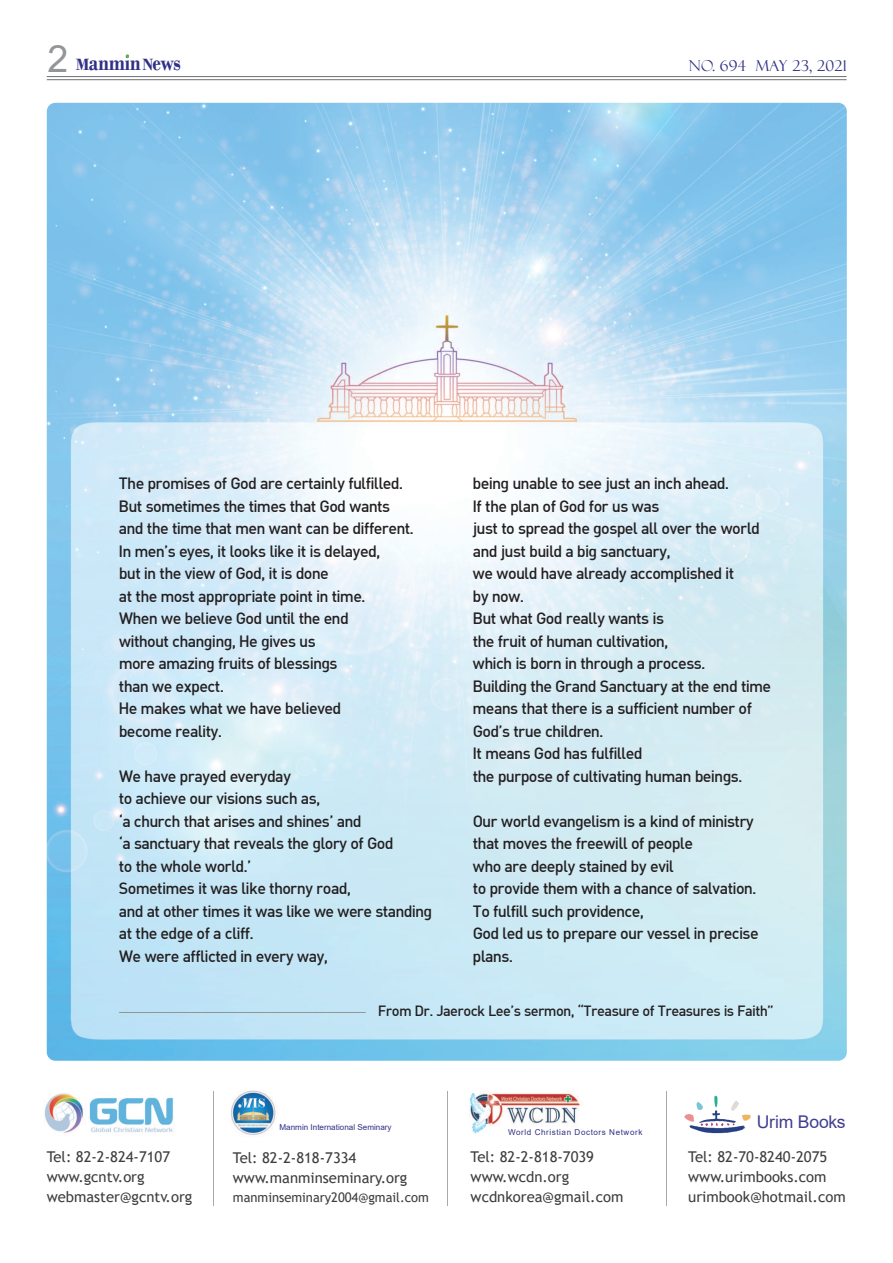
<style>
.page{position:relative;width:893px;height:1263px;background:#fff}
.page>*{position:absolute;margin:0;border:0;box-sizing:border-box;transform-origin:0 0}
.t1{font:700 23.7px "Bodoni";color:#303087;scale:.82 1}
.t2{font:17.55px "Arial";letter-spacing:-.01em;color:#413f90}
.t3{font:700 17.1px "Bodoni";color:#303087}
.t4{font:16.05px/22.5px "Dinmed";letter-spacing:-.04em;color:#231f20}
.t5{font:15px "Felix Titling";letter-spacing:.02em;color:#303087}
.t6{font:14.85px/20.2px "Trebuchet MS";color:#3e3e3f}
.t7{font:14.55px "Dinmed";letter-spacing:-.04em;color:#231f20}
.t8{font:13.2px "Trebuchet MS";color:#3e3e3f}
.t9{font:8.1px "Arial";letter-spacing:.07em;color:#303087}
.t10{font:8.1px "Arial";color:#303087}
.s1{font-family:"Arial";font-weight:400;font-size:37.5px;color:#939598}
.s2{font-size:17.1px}
</style>
<div class="page">
<hr style="left:47px;top:76px;width:799px;height:1px;background:#6d6e71">
<hr style="left:47px;top:79px;width:799px;height:1px;background:#6d6e71">
<svg style="left:126px;top:54px;width:3px;height:4px"></svg>
<img style="left:227px;top:1086px;width:52px;height:54px;border-radius:50%">
<hr style="left:213px;top:1091px;width:1px;height:115px;background:#a8a9ad">
<hr style="left:666px;top:1091px;width:1px;height:115px;background:#a8a9ad">
<hr style="left:447px;top:1091px;width:1px;height:115px;background:#a8a9ad">
<img style="left:469px;top:1091px;width:113px;height:43px">
<img style="left:44px;top:1093px;width:129px;height:41px">
<img style="left:684px;top:1095px;width:67px;height:39px">
<img style="left:47px;top:103px;width:799px;height:958px;border-radius:9px">
<hr style="left:119px;top:1012px;width:246px;height:1px;background:#939598">
<h1 class="t1" style="left:48px;top:48px;width:164px"><span class="s1">2</span> <span class="s2">M</span>anmin ews</h1>
<p class="t3" style="left:142px;top:54px;width:12px">N</p>
<p class="t5" style="left:688px;top:60px;width:159px">No. 694 May 23, 2021</p>
<p class="t4" style="left:119px;top:473px;width:297px">The promises of God are certainly fulfilled.<br>But sometimes the times that God wants and the time that men want can be different.<br>In men’s eyes, it looks like it is delayed,<br>but in the view of God, it is done<br>at the most appropriate point in time.<br>When we believe God until the end<br>without changing, He gives us<br>more amazing fruits of blessings<br>than we expect.<br>He makes what we have believed<br>become reality.</p>
<p class="t4" style="left:119px;top:766px;width:315px">We have prayed everyday<br>to achieve our visions such as,<br>‘a church that arises and shines’ and<br>‘a sanctuary that reveals the glory of God<br>to the whole world.’<br>Sometimes it was like thorny road,<br>and at other times it was like we were standing at the edge of a cliff.<br>We were afflicted in every way,</p>
<p class="t4" style="left:472px;top:473px;width:300px">being unable to see just an inch ahead.<br>If the plan of God for us was<br>just to spread the gospel all over the world and just build a big sanctuary,<br>we would have already accomplished it<br>by now.<br>But what God really wants is<br>the fruit of human cultivation,<br>which is born in through a process.<br>Building the Grand Sanctuary at the end time means that there is a sufficient number of<br>God’s true children.<br>It means God has fulfilled<br>the purpose of cultivating human beings.</p>
<p class="t4" style="left:472px;top:811px;width:287px">Our world evangelism is a kind of ministry that moves the freewill of people<br>who are deeply stained by evil<br>to provide them with a chance of salvation.<br>To fulfill such providence,<br>God led us to prepare our vessel in precise plans.</p>
<p class="t7" style="left:378px;top:1005px;width:397px">From Dr. Jaerock Lee’s sermon, “Treasure of Treasures is Faith”</p>
<p class="t6" style="left:47px;top:1148px;width:147px">Tel: 82-2-824-7107 www.gcntv.org webmaster@gcntv.org</p>
<p class="t10" style="left:279px;top:1125px;width:114px">Manmin International Seminary</p>
<p class="t6" style="left:233px;top:1149px;width:176px">Tel: 82-2-818-7334 www.manminseminary.org</p>
<p class="t8" style="left:233px;top:1192px;width:197px">manminseminary2004@gmail.com</p>
<p class="t9" style="left:508px;top:1129px;width:136px">World Christian Doctors Network</p>
<p class="t6" style="left:470px;top:1148px;width:154px">Tel: 82-2-818-7039 www.wcdn.org wcdnkorea@gmail.com</p>
<p class="t2" style="left:756px;top:1116px;width:90px">Urim Books</p>
<p class="t6" style="left:688px;top:1148px;width:159px">Tel: 82-70-8240-2075 www.urimbooks.com urimbook@hotmail.com</p>
</div>
